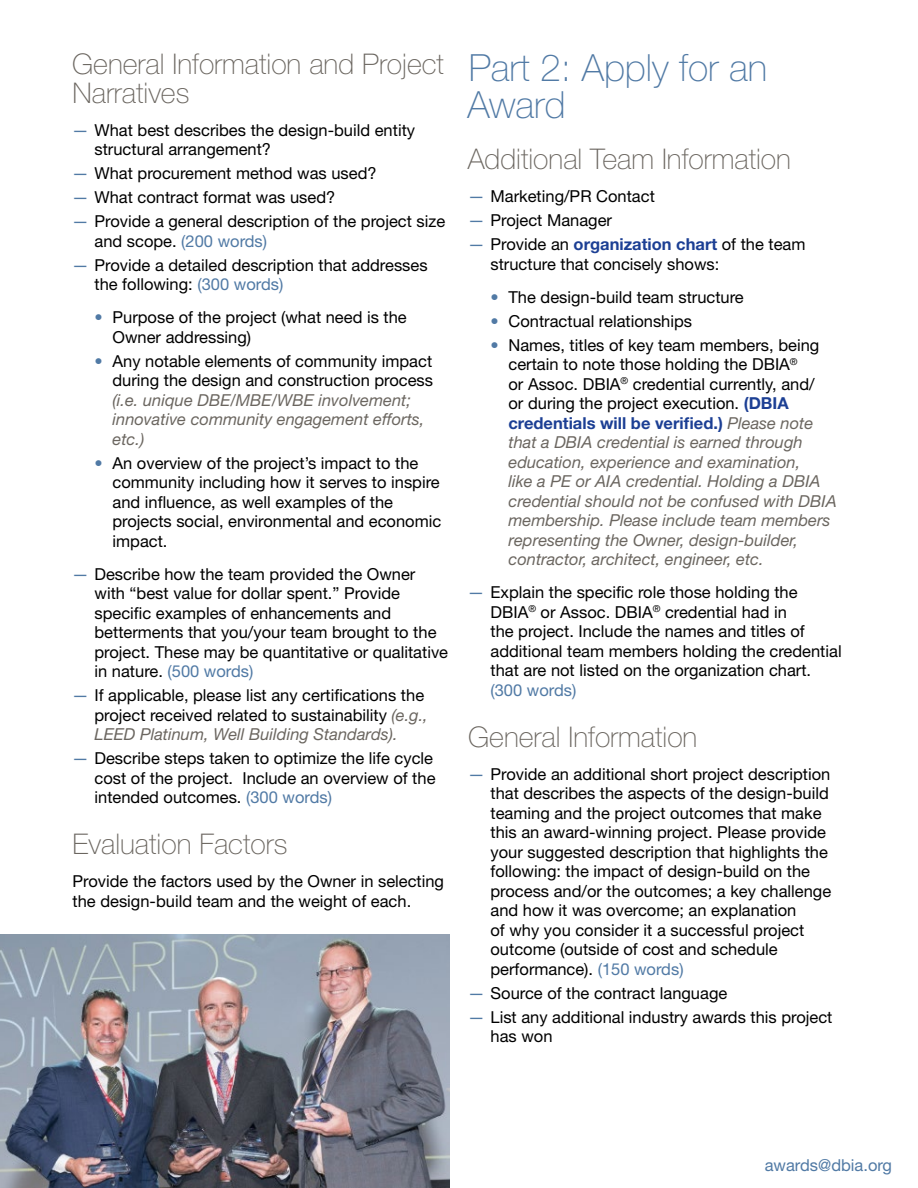
<style>
.page{position:relative;width:918px;height:1188px;background:#fff}
.page>*{position:absolute;margin:0;border:0;box-sizing:border-box;transform-origin:0 0}
.t1{font:100 37.5px/37.5px "Helvetica Neue LT Std";color:#517aa5}
.t2{font:100 28.5px/28.5px "Helvetica Neue LT Std";color:#6b6660}
.t3{font:16.5px/19.5px "Helvetica Neue LT Std";color:#000}
.t4{font:italic 16.5px/19.5px "Helvetica Neue LT Std";color:#6b6660}
.t5{font:16.5px "Helvetica Neue LT Std";color:#517aa5}
.s1{color:#517aa5}
.s2{font-style:italic;color:#6b6660}
.s3{font-weight:700;color:#1c3f94}
.s4{font-style:normal;color:#517aa5}
.s5{font-style:normal;color:#000}
.s6{font-weight:700;font-style:normal;color:#1c3f94}
</style>
<div class="page">
<img style="left:0;top:934px;width:450px;height:254px">
<h2 class="t2" style="left:72px;top:50px;width:373px">General Information and Project<br>Narratives</h2>
<p class="t3" style="left:95px;top:120px;width:322px;text-indent:-23px"><span class="s1">—</span> What best describes the design-build entity structural arrangement?</p>
<p class="t3" style="left:72px;top:163px;width:306px"><span class="s1">—</span> What procurement method was used?</p>
<p class="t3" style="left:72px;top:187px;width:265px"><span class="s1">—</span> What contract format was used?</p>
<p class="t3" style="left:95px;top:211px;width:352px;text-indent:-23px"><span class="s1">—</span> Provide a general description of the project size and scope. <span class="s1">(200 words)</span></p>
<p class="t3" style="left:95px;top:255px;width:335px;text-indent:-23px"><span class="s1">—</span> Provide a detailed description that addresses the following: <span class="s1">(300 words)</span></p>
<p class="t3" style="left:113px;top:307px;width:296px;text-indent:-18px"><span class="s1">•</span> Purpose of the project (what need is the<br>Owner addressing)</p>
<p class="t3" style="left:95px;top:351px;width:340px;text-align:right"><span class="s1">•</span> Any notable elements of community impact during the design and construction process</p>
<p class="t4" style="left:113px;top:390px;width:313px">(i.e. unique DBE/MBE/WBE involvement; innovative community engagement efforts, etc.)</p>
<p class="t3" style="left:113px;top:453px;width:330px;text-indent:-18px"><span class="s1">•</span> An overview of the project’s impact to the community including how it serves to inspire and influence, as well examples of the projects social, environmental and economic impact.</p>
<p class="t3" style="left:95px;top:564px;width:355px;text-indent:-23px"><span class="s1">—</span> Describe how the team provided the Owner with “best value for dollar spent.” Provide specific examples of enhancements and betterments that you/your team brought to the project. These may be quantitative or qualitative in nature. <span class="s1">(500 words)</span></p>
<p class="t3" style="left:95px;top:685px;width:335px;text-indent:-23px"><span class="s1">—</span> If applicable, please list any certifications the project received related to sustainability <span class="s2">(e.g.,<br>LEED Platinum, Well Building Standards).</span></p>
<p class="t3" style="left:95px;top:748px;width:343px;text-indent:-23px"><span class="s1">—</span> Describe steps taken to optimize the life cycle cost of the project. Include an overview of the intended outcomes. <span class="s1">(300 words)</span></p>
<h2 class="t2" style="left:73px;top:830px;width:216px">Evaluation Factors</h2>
<p class="t3" style="left:73px;top:871px;width:373px">Provide the factors used by the Owner in selecting the design-build team and the weight of each.</p>
<h1 class="t1" style="left:468px;top:49px;width:301px">Part 2: Apply for an<br>Award</h1>
<h2 class="t2" style="left:468px;top:145px;width:325px">Additional Team Information</h2>
<p class="t3" style="left:468px;top:186px;width:188px"><span class="s1">—</span> Marketing/PR Contact</p>
<p class="t3" style="left:468px;top:210px;width:146px"><span class="s1">—</span> Project Manager</p>
<p class="t3" style="left:491px;top:234px;width:317px;text-indent:-23px"><span class="s1">—</span> Provide an <span class="s3">organization chart</span> of the team structure that concisely shows:</p>
<p class="t3" style="left:491px;top:287px;width:255px"><span class="s1">•</span> The design-build team structure</p>
<p class="t3" style="left:491px;top:311px;width:203px"><span class="s1">•</span> Contractual relationships</p>
<p class="t4" style="left:509px;top:335px;width:330px;text-indent:-18px"><span class="s4">•</span> <span class="s5">Names, titles of key team members, being certain to note those holding the DBIA</span><sup>®<br></sup><span class="s5">or Assoc. DBIA</span><sup>®</sup> <span class="s5">credential currently, and/<br>or during the project execution.</span> <span class="s6">(DBIA credentials will be verified.)</span> Please note that a DBIA credential is earned through education, experience and examination,<br>like a PE or AIA credential. Holding a DBIA credential should not be confused with DBIA membership. Please include team members representing the Owner, design-builder, contractor, architect, engineer, etc.</p>
<p class="t3" style="left:490px;top:582px;width:353px;text-indent:-22px"><span class="s1">—</span> Explain the specific role those holding the DBIA<sup>®</sup> or Assoc. DBIA<sup>®</sup> credential had in<br>the project. Include the names and titles of additional team members holding the credential that are not listed on the organization chart.</p>
<p class="t5" style="left:490px;top:680px;width:87px">(300 words)</p>
<h2 class="t2" style="left:468px;top:722px;width:231px">General Information</h2>
<p class="t3" style="left:491px;top:764px;width:342px;text-indent:-23px"><span class="s1">—</span> Provide an additional short project description that describes the aspects of the design-build teaming and the project outcomes that make this an award-winning project. Please provide your suggested description that highlights the following: the impact of design-build on the process and/or the outcomes; a key challenge and how it was overcome; an explanation<br>of why you consider it a successful project outcome (outside of cost and schedule performance). <span class="s1">(150 words)</span></p>
<p class="t3" style="left:468px;top:983px;width:261px"><span class="s1">—</span> Source of the contract language</p>
<p class="t3" style="left:491px;top:1007px;width:343px;text-indent:-23px"><span class="s1">—</span> List any additional industry awards this project has won</p>
<p class="t5" style="left:765px;top:1155px;width:129px">awards@dbia.org</p>
</div>
